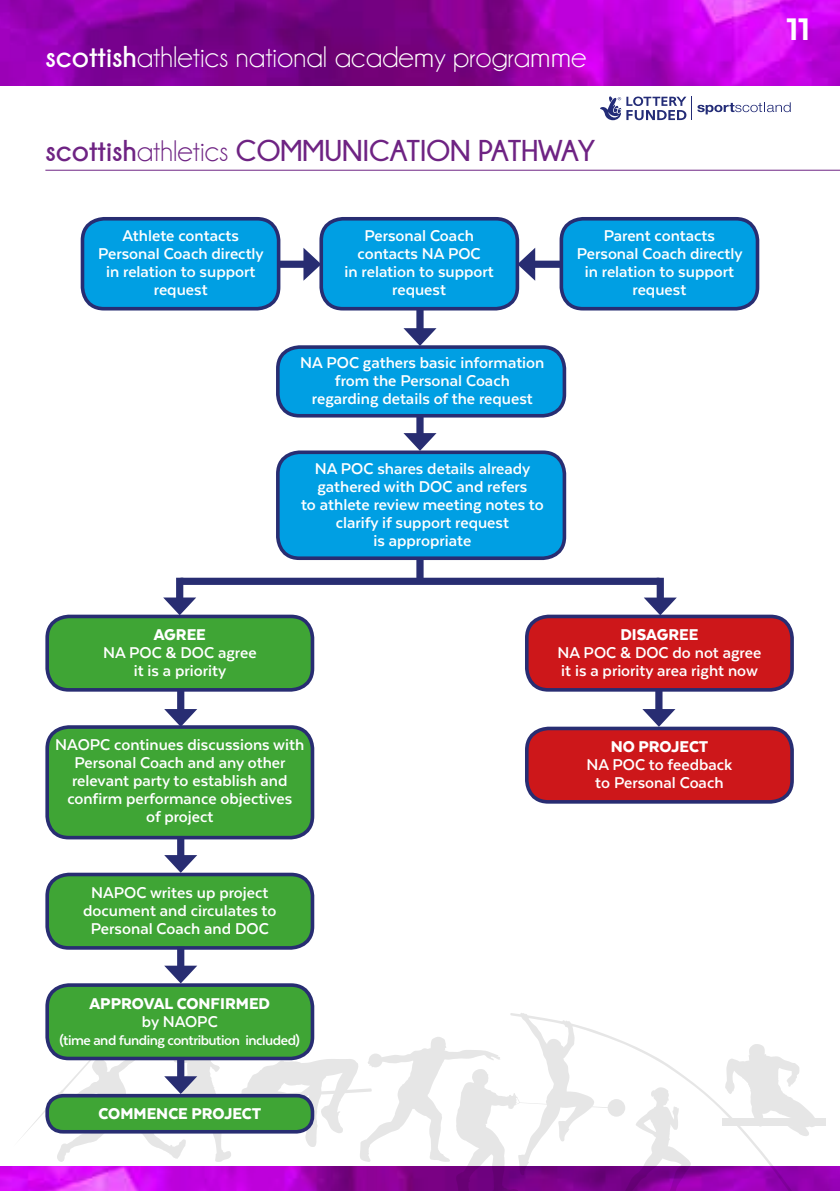
<style>
.page{position:relative;width:840px;height:1191px;background:#fff}
.page>*{position:absolute;margin:0;border:0;box-sizing:border-box;transform-origin:0 0}
.t1{font:800 36px "Texta";color:#fff}
.t2{font:30px "Champagne&Limousines";color:#fff}
.t3{font:700 30px "Champagne&Limousines";color:#6e2383}
.t4{font:700 18px/18px "Texta";color:#fff;text-align:center}
.t5{font:900 18px "Texta";color:#fff}
.t6{font:700 16px "Texta";letter-spacing:-.03em;color:#fff}
.s1{font-weight:700}
.s2{font-weight:400}
</style>
<div class="page">
<img style="left:0;top:1166px;width:839px;height:25px">
<svg style="left:690px;top:1080px;width:107px;height:111px"></svg>
<svg style="left:721px;top:1044px;width:104px;height:92px"></svg>
<img style="left:0;top:0;width:839px;height:86px">
<svg style="left:600px;top:96px;width:190px;height:24px"></svg>
<hr style="left:45px;top:170px;width:794px;height:1px;background:#6e2383">
<div style="left:82px;top:219px;width:196px;height:90px;background:#009fe3;border-radius:22px"></div>
<div style="left:81px;top:217px;width:199px;height:93px;border:4px solid #282d72;border-radius:22px"></div>
<div style="left:561px;top:219px;width:196px;height:90px;background:#009fe3;border-radius:22px"></div>
<div style="left:559px;top:217px;width:199px;height:93px;border:4px solid #282d72;border-radius:22px"></div>
<div style="left:321px;top:219px;width:196px;height:90px;background:#009fe3;border-radius:22px"></div>
<div style="left:319px;top:217px;width:200px;height:93px;border:4px solid #282d72;border-radius:22px"></div>
<div style="left:278px;top:347px;width:286px;height:69px;background:#009fe3;border-radius:22px"></div>
<div style="left:276px;top:345px;width:290px;height:72px;border:4px solid #282d72;border-radius:22px"></div>
<div style="left:47px;top:616px;width:265px;height:74px;background:#3fa535;border-radius:22px"></div>
<div style="left:45px;top:614px;width:269px;height:77px;border:4px solid #282d72;border-radius:22px"></div>
<div style="left:47px;top:727px;width:265px;height:110px;background:#3fa535;border-radius:22px"></div>
<div style="left:45px;top:725px;width:269px;height:114px;border:4px solid #282d72;border-radius:22px"></div>
<div style="left:47px;top:874px;width:265px;height:74px;background:#3fa535;border-radius:22px"></div>
<div style="left:45px;top:872px;width:269px;height:77px;border:4px solid #282d72;border-radius:22px"></div>
<div style="left:47px;top:985px;width:265px;height:73px;background:#3fa535;border-radius:22px"></div>
<div style="left:45px;top:983px;width:269px;height:77px;border:4px solid #282d72;border-radius:22px"></div>
<div style="left:526px;top:616px;width:265px;height:74px;background:#cd171a;border-radius:22px"></div>
<div style="left:524px;top:614px;width:269px;height:77px;border:4px solid #282d72;border-radius:22px"></div>
<div style="left:526px;top:728px;width:265px;height:74px;background:#cd171a;border-radius:22px"></div>
<div style="left:524px;top:726px;width:269px;height:77px;border:4px solid #282d72;border-radius:22px"></div>
<div style="left:278px;top:452px;width:286px;height:106px;background:#009fe3;border-radius:22px"></div>
<div style="left:276px;top:450px;width:290px;height:110px;border:4px solid #282d72;border-radius:22px"></div>
<div style="left:278px;top:261px;width:32px;height:7px;background:#282d72"></div>
<svg style="left:303px;top:248px;width:18px;height:33px"></svg>
<div style="left:180px;top:578px;width:479px;height:7px;background:#282d72"></div>
<div style="left:416px;top:309px;width:7px;height:26px;background:#282d72"></div>
<svg style="left:403px;top:328px;width:33px;height:18px"></svg>
<div style="left:416px;top:414px;width:7px;height:25px;background:#282d72"></div>
<svg style="left:403px;top:433px;width:33px;height:18px"></svg>
<div style="left:177px;top:690px;width:7px;height:25px;background:#282d72"></div>
<svg style="left:164px;top:709px;width:33px;height:18px"></svg>
<div style="left:177px;top:836px;width:7px;height:25px;background:#282d72"></div>
<svg style="left:164px;top:855px;width:33px;height:18px"></svg>
<div style="left:177px;top:947px;width:7px;height:25px;background:#282d72"></div>
<svg style="left:164px;top:965px;width:33px;height:18px"></svg>
<svg style="left:12px;top:1012px;width:678px;height:179px"></svg>
<div style="left:655px;top:690px;width:7px;height:25px;background:#282d72"></div>
<svg style="left:642px;top:709px;width:33px;height:18px"></svg>
<div style="left:176px;top:578px;width:7px;height:26px;background:#282d72"></div>
<svg style="left:163px;top:597px;width:33px;height:18px"></svg>
<div style="left:656px;top:578px;width:7px;height:26px;background:#282d72"></div>
<svg style="left:643px;top:597px;width:33px;height:18px"></svg>
<div style="left:416px;top:558px;width:7px;height:23px;background:#282d72"></div>
<div style="left:528px;top:261px;width:31px;height:7px;background:#282d72"></div>
<svg style="left:517px;top:248px;width:18px;height:33px"></svg>
<h2 class="t2" style="left:45px;top:42px;width:542px"><span class="s1">scottish</span>athletics national academy programme</h2>
<h2 class="t3" style="left:45px;top:134px;width:551px">scottish<span class="s2">athletics</span> COMMUNICATION PATHWAY</h2>
<p class="t4" style="left:98px;top:226px;width:167px">Athlete contacts<br>Personal Coach directly in relation to support request</p>
<p class="t4" style="left:344px;top:226px;width:151px">Personal Coach contacts NA POC<br>in relation to support request</p>
<p class="t4" style="left:300px;top:353px;width:245px">NA POC gathers basic information from the Personal Coach regarding details of the request</p>
<p class="t4" style="left:301px;top:459px;width:244px">NA POC shares details already gathered with DOC and refers<br>to athlete review meeting notes to clarify if support request<br>is appropriate</p>
<p class="t4" style="left:576px;top:226px;width:167px">Parent contacts<br>Personal Coach directly in relation to support request</p>
<h1 class="t1" style="left:786px;top:10px;width:25px">11</h1>
<p class="t5" style="left:154px;top:625px;width:54px">AGREE</p>
<p class="t4" style="left:103px;top:643px;width:155px">NA POC &amp; DOC agree it is a priority</p>
<p class="t4" style="left:55px;top:736px;width:250px">NAOPC continues discussions with<br>Personal Coach and any other relevant party to establish and confirm performance objectives<br>of project</p>
<p class="t4" style="left:83px;top:883px;width:195px">NAPOC writes up project document and circulates to<br>Personal Coach and DOC</p>
<p class="t5" style="left:89px;top:993px;width:182px">APPROVAL CONFIRMED</p>
<p class="t4" style="left:142px;top:1012px;width:77px">by NAOPC</p>
<p class="t6" style="left:60px;top:1031px;width:242px">(time and funding contribution included)</p>
<p class="t5" style="left:99px;top:1104px;width:164px">COMMENCE PROJECT</p>
<p class="t5" style="left:620px;top:625px;width:79px">DISAGREE</p>
<p class="t4" style="left:557px;top:643px;width:205px;text-align:left">NA POC &amp; DOC do not agree it is a priority area right now</p>
<p class="t5" style="left:610px;top:737px;width:99px">NO PROJECT</p>
<p class="t4" style="left:586px;top:755px;width:147px">NA POC to feedback to Personal Coach</p>
</div>
